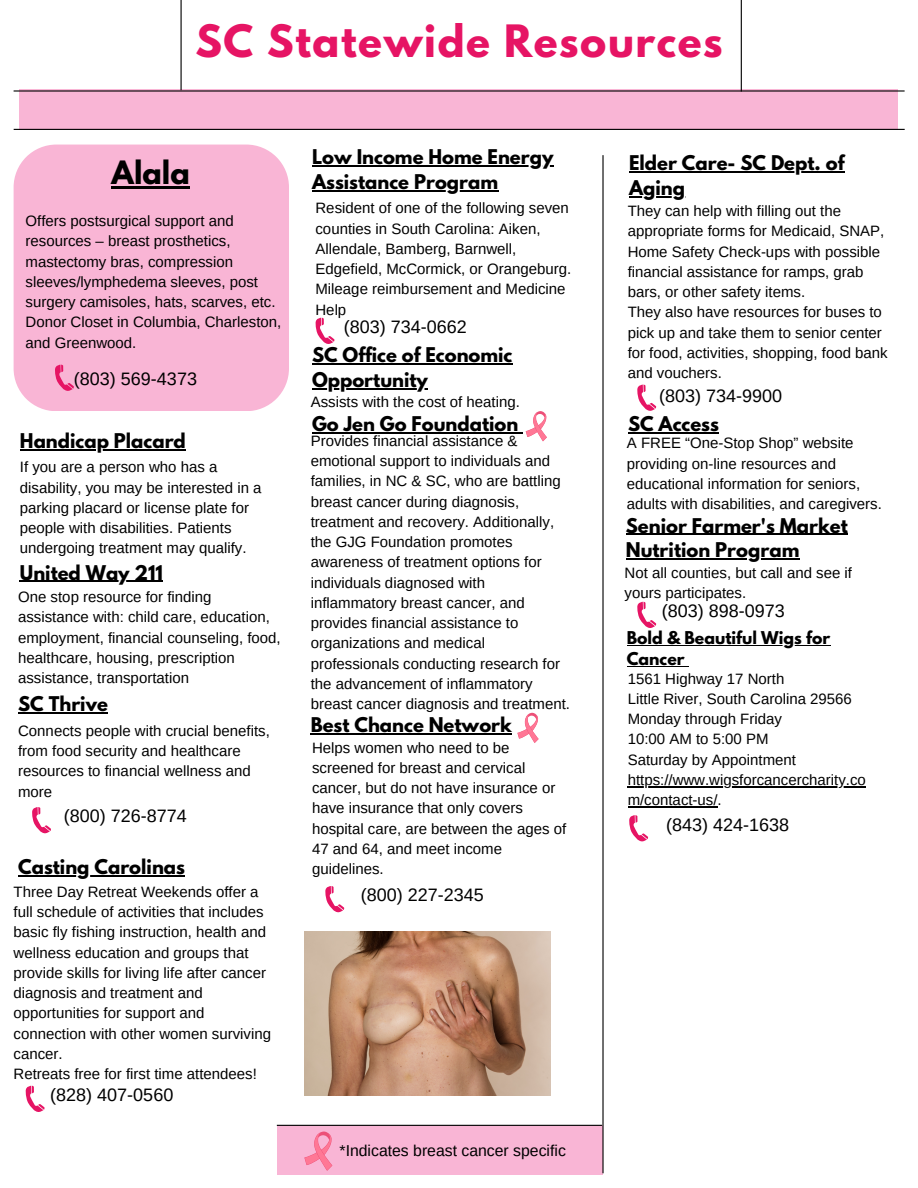
<style>
.page{position:relative;width:918px;height:1188px;background:#fff}
.page>*{position:absolute;margin:0;border:0;box-sizing:border-box;transform-origin:0 0}
.t1{font:700 39.45px "League Spartan";letter-spacing:.04em;color:#e61464}
.t2{font:700 28.5px "League Spartan";color:#000}
.t3{font:700 18px/24.8px "League Spartan";color:#000}
.t4{font:18px "Arimo";color:#000}
.t5{font:15.75px "Arimo";color:#000}
.t6{font:700 15.6px/21.5px "League Spartan";color:#000}
.t7{font:15px/20.2px "Arimo";color:#000}
</style>
<div class="page">
<div style="left:20px;top:89px;width:878px;height:40px;background:#f9b5d5"></div>
<hr style="left:14px;top:90px;width:891px;height:2px;background:#000">
<hr style="left:181px;top:0;width:1px;height:90px;background:#000">
<hr style="left:741px;top:0;width:1px;height:92px;background:#000">
<hr style="left:14px;top:129px;width:891px;height:1px;background:#000">
<div style="left:277px;top:1125px;width:325px;height:49px;background:#f9b5d5"></div>
<hr style="left:277px;top:1125px;width:325px;height:1px;background:#000">
<hr style="left:602px;top:155px;width:2px;height:1018px;background:#000">
<hr style="left:18px;top:712px;width:90px;height:1px;background:#000">
<svg style="left:32px;top:807px;width:19px;height:27px"></svg>
<svg style="left:26px;top:1086px;width:19px;height:26px"></svg>
<svg style="left:316px;top:318px;width:19px;height:26px"></svg>
<hr style="left:312px;top:432px;width:206px;height:1px;background:#000">
<svg style="left:325px;top:886px;width:19px;height:27px"></svg>
<svg style="left:637px;top:384px;width:19px;height:27px"></svg>
<svg style="left:637px;top:602px;width:19px;height:26px"></svg>
<div style="left:14px;top:145px;width:275px;height:266px;background:#f9b5d5"></div>
<hr style="left:311px;top:733px;width:201px;height:1px;background:#000">
<svg style="left:304px;top:1132px;width:28px;height:39px"></svg>
<svg style="left:518px;top:411px;width:29px;height:30px"></svg>
<svg style="left:517px;top:713px;width:22px;height:30px"></svg>
<hr style="left:627px;top:645px;width:203px;height:1px;background:#000">
<hr style="left:627px;top:666px;width:58px;height:1px;background:#000">
<hr style="left:628px;top:786px;width:238px;height:1px;background:#000">
<hr style="left:628px;top:806px;width:90px;height:1px;background:#000">
<svg style="left:629px;top:815px;width:19px;height:27px"></svg>
<img style="left:304px;top:932px;width:247px;height:164px">
<hr style="left:112px;top:186px;width:78px;height:3px;background:#000">
<hr style="left:20px;top:581px;width:143px;height:1px;background:#000">
<hr style="left:18px;top:875px;width:167px;height:1px;background:#000">
<hr style="left:312px;top:165px;width:241px;height:1px;background:#000">
<hr style="left:312px;top:190px;width:186px;height:1px;background:#000">
<hr style="left:312px;top:363px;width:200px;height:2px;background:#000">
<hr style="left:312px;top:388px;width:116px;height:1px;background:#000">
<hr style="left:629px;top:172px;width:215px;height:1px;background:#000">
<hr style="left:629px;top:196px;width:56px;height:1px;background:#000">
<hr style="left:628px;top:433px;width:91px;height:1px;background:#000">
<hr style="left:626px;top:534px;width:222px;height:1px;background:#000">
<hr style="left:626px;top:558px;width:173px;height:2px;background:#000">
<svg style="left:45px;top:365px;width:29px;height:29px"></svg>
<hr style="left:20px;top:449px;width:166px;height:1px;background:#000">
<p class="t1" style="left:195px;top:22px;width:529px">SC Statewide Resources</p>
<p class="t2" style="left:112px;top:159px;width:80px">Alala</p>
<p class="t3" style="left:312px;top:147px;width:243px">Low Income Home Energy<br>Assistance Program</p>
<p class="t3" style="left:629px;top:153px;width:217px">Elder Care- SC Dept. of<br>Aging</p>
<p class="t7" style="left:26px;top:211px;width:251px">Offers postsurgical support and resources – breast prosthetics, mastectomy bras, compression sleeves/lymphedema sleeves, post surgery camisoles, hats, scarves, etc.</p>
<p class="t7" style="left:26px;top:312px;width:257px">Donor Closet in Columbia, Charleston, and Greenwood.</p>
<p class="t4" style="left:74px;top:369px;width:125px">(803) 569-4373</p>
<p class="t3" style="left:20px;top:431px;width:167px">Handicap Placard</p>
<p class="t7" style="left:20px;top:457px;width:243px">If you are a person who has a disability, you may be interested in a parking placard or license plate for people with disabilities. Patients undergoing treatment may qualify.</p>
<p class="t3" style="left:20px;top:562px;width:145px">United Way 211</p>
<p class="t7" style="left:18px;top:587px;width:264px">One stop resource for finding assistance with: child care, education, employment, financial counseling, food, healthcare, housing, prescription assistance, transportation</p>
<p class="t3" style="left:18px;top:694px;width:91px">SC Thrive</p>
<p class="t7" style="left:18px;top:720px;width:253px">Connects people with crucial benefits, from food security and healthcare resources to financial wellness and more</p>
<p class="t4" style="left:64px;top:805px;width:125px">(800) 726-8774</p>
<p class="t3" style="left:18px;top:857px;width:168px">Casting Carolinas</p>
<p class="t7" style="left:14px;top:881px;width:259px">Three Day Retreat Weekends offer a full schedule of activities that includes basic fly fishing instruction, health and wellness education and groups that provide skills for living life after cancer diagnosis and treatment and opportunities for support and connection with other women surviving cancer.</p>
<p class="t7" style="left:14px;top:1064px;width:245px">Retreats free for first time attendees!</p>
<p class="t4" style="left:50px;top:1084px;width:125px">(828) 407-0560</p>
<p class="t7" style="left:316px;top:198px;width:257px">Resident of one of the following seven counties in South Carolina: Aiken, Allendale, Bamberg, Barnwell, Edgefield, McCormick, or Orangeburg.</p>
<p class="t7" style="left:316px;top:279px;width:252px">Mileage reimbursement and Medicine<br>Help</p>
<p class="t4" style="left:344px;top:316px;width:125px">(803) 734-0662</p>
<p class="t3" style="left:312px;top:345px;width:202px">SC Office of Economic<br>Opportunity</p>
<p class="t7" style="left:311px;top:392px;width:211px">Assists with the cost of heating.</p>
<p class="t3" style="left:312px;top:414px;width:208px">Go Jen Go Foundation</p>
<p class="t7" style="left:311px;top:431px;width:261px">Provides financial assistance &amp; emotional support to individuals and families, in NC &amp; SC, who are battling breast cancer during diagnosis, treatment and recovery. Additionally, the GJG Foundation promotes awareness of treatment options for individuals diagnosed with inflammatory breast cancer, and provides financial assistance to organizations and medical professionals conducting research for the advancement of inflammatory breast cancer diagnosis and treatment.</p>
<p class="t3" style="left:311px;top:715px;width:203px">Best Chance Network</p>
<p class="t7" style="left:312px;top:737px;width:256px">Helps women who need to be screened for breast and cervical cancer, but do not have insurance or have insurance that only covers hospital care, are between the ages of<br>47 and 64, and meet income guidelines.</p>
<p class="t4" style="left:361px;top:885px;width:125px">(800) 227-2345</p>
<p class="t5" style="left:340px;top:1142px;width:228px">*Indicates breast cancer specific</p>
<p class="t7" style="left:628px;top:201px;width:258px">They can help with filling out the appropriate forms for Medicaid, SNAP, Home Safety Check-ups with possible financial assistance for ramps, grab bars, or other safety items.</p>
<p class="t7" style="left:628px;top:302px;width:262px">They also have resources for buses to pick up and take them to senior center for food, activities, shopping, food bank and vouchers.</p>
<p class="t4" style="left:659px;top:386px;width:125px">(803) 734-9900</p>
<p class="t3" style="left:628px;top:414px;width:92px">SC Access</p>
<p class="t7" style="left:627px;top:433px;width:257px">A FREE “One-Stop Shop” website providing on-line resources and educational information for seniors, adults with disabilities, and caregivers.</p>
<p class="t3" style="left:626px;top:515px;width:223px">Senior Farmer's Market<br>Nutrition Program</p>
<p class="t7" style="left:625px;top:562px;width:229px">Not all counties, but call and see if yours participates.</p>
<p class="t4" style="left:662px;top:600px;width:125px">(803) 898-0973</p>
<p class="t6" style="left:627px;top:629px;width:205px">Bold &amp; Beautiful Wigs for<br>Cancer</p>
<p class="t7" style="left:628px;top:668px;width:158px">1561 Highway 17 North</p>
<p class="t7" style="left:628px;top:689px;width:226px">Little River, South Carolina 29566</p>
<p class="t7" style="left:628px;top:709px;width:156px">Monday through Friday</p>
<p class="t7" style="left:628px;top:729px;width:142px">10:00 AM to 5:00 PM</p>
<p class="t7" style="left:628px;top:749px;width:170px">Saturday by Appointment</p>
<p class="t7" style="left:628px;top:770px;width:240px">https://www.wigsforcancercharity.co m/contact-us/.</p>
<p class="t4" style="left:666px;top:814px;width:125px">(843) 424-1638</p>
</div>
